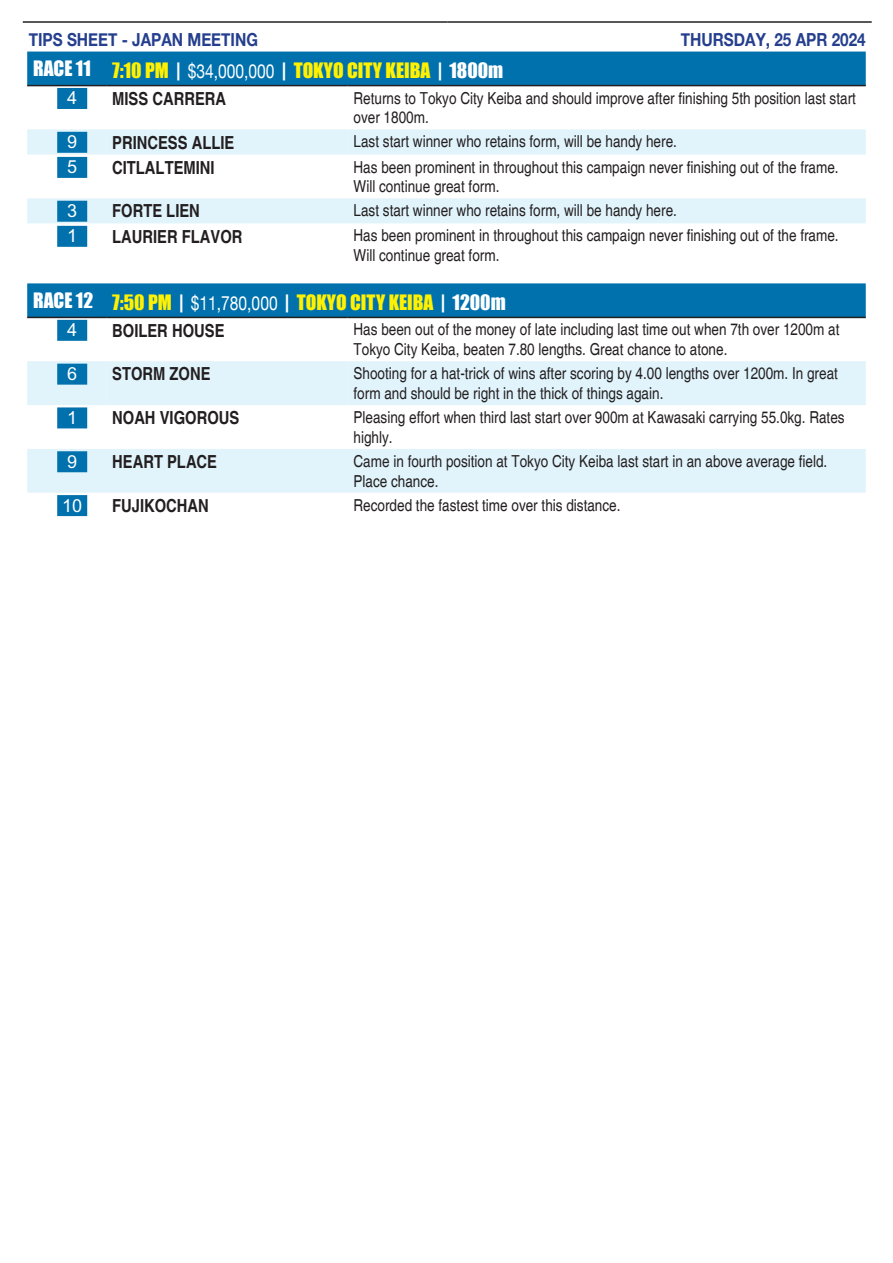
<style>
.page{position:relative;width:893px;height:1263px;background:#fff}
.page>*{position:absolute;margin:0;border:0;box-sizing:border-box;transform-origin:0 0}
.Tips-Analysis-Header{font:19.5px "Impact";color:#fff101}
.Tips-Analysis-Header-2{font:19.5px "Impact";color:#fff}
.t1{font:700 condensed 18px "Helvetica";color:#231f20}
.t2{font:700 18px "Helvetica Neue";color:#253f8e;scale:.85 1}
.Tips-Num{font:700 18px "M Hei HK";color:#fff}
.Tips-Analysis-Body{font:condensed 16.5px/19.8px "Helvetica";color:#231f20}
.s1{color:#fff}
.s2{font-family:"Helvetica Neue";color:#fff}
</style>
<div class="page">
<hr style="left:23px;top:21px;width:424px;height:2px;background:#231f20">
<hr style="left:447px;top:21px;width:425px;height:2px;background:#231f20">
<div style="left:27px;top:52px;width:839px;height:33px;background:#0071ad"></div>
<svg style="left:27px;top:129px;width:839px;height:94px;fill:#e1f4fc"></svg>
<hr style="left:27px;top:85px;width:79px;height:1px;background:#231f20">
<hr style="left:106px;top:85px;width:242px;height:1px;background:#231f20">
<hr style="left:348px;top:85px;width:518px;height:1px;background:#231f20">
<div style="left:57px;top:88px;width:30px;height:21px;background:#0071ad"></div>
<div style="left:57px;top:132px;width:30px;height:21px;background:#0071ad"></div>
<div style="left:57px;top:157px;width:30px;height:21px;background:#0071ad"></div>
<div style="left:57px;top:201px;width:30px;height:21px;background:#0071ad"></div>
<div style="left:57px;top:226px;width:30px;height:21px;background:#0071ad"></div>
<div style="left:27px;top:283px;width:839px;height:34px;background:#0071ad"></div>
<svg style="left:27px;top:361px;width:839px;height:132px;fill:#e1f4fc"></svg>
<hr style="left:27px;top:317px;width:79px;height:1px;background:#231f20">
<hr style="left:106px;top:317px;width:242px;height:1px;background:#231f20">
<hr style="left:348px;top:317px;width:518px;height:1px;background:#231f20">
<div style="left:57px;top:320px;width:30px;height:21px;background:#0071ad"></div>
<div style="left:57px;top:364px;width:30px;height:21px;background:#0071ad"></div>
<div style="left:57px;top:407px;width:30px;height:21px;background:#0071ad"></div>
<div style="left:57px;top:451px;width:30px;height:21px;background:#0071ad"></div>
<div style="left:57px;top:495px;width:30px;height:21px;background:#0071ad"></div>
<p class="t2" style="left:29px;top:28px;width:271px">TIPS SHEET - JAPAN MEETING</p>
<p class="t2" style="left:681px;top:28px;width:219px">THURSDAY, 25 APR 2024</p>
<p class="Tips-Analysis-Header-2" style="left:33px;top:53px;width:59px">RACE 11</p>
<p class="Tips-Analysis-Header" style="left:112px;top:55px;width:393px">7:10 PM <span class="s1">|</span> <span class="s2">$34,000,000</span> <span class="s1">|</span> TOKYO CITY KEIBA <span class="s1">| 1800m</span></p>
<p class="Tips-Num" style="left:67px;top:85px;width:12px">4</p>
<p class="t1" style="left:112px;top:87px;width:115px">MISS CARRERA</p>
<p class="Tips-Analysis-Body" style="left:354px;top:88px;width:504px">Returns to Tokyo City Keiba and should improve after finishing 5th position last start over 1800m.</p>
<p class="Tips-Num" style="left:67px;top:129px;width:12px">9</p>
<p class="t1" style="left:112px;top:131px;width:124px">PRINCESS ALLIE</p>
<p class="Tips-Analysis-Body" style="left:354px;top:132px;width:325px">Last start winner who retains form, will be handy here.</p>
<p class="Tips-Num" style="left:67px;top:154px;width:12px">5</p>
<p class="t1" style="left:112px;top:156px;width:104px">CITLALTEMINI</p>
<p class="Tips-Analysis-Body" style="left:354px;top:157px;width:487px">Has been prominent in throughout this campaign never finishing out of the frame.<br>Will continue great form.</p>
<p class="Tips-Num" style="left:67px;top:198px;width:12px">3</p>
<p class="t1" style="left:112px;top:200px;width:89px">FORTE LIEN</p>
<p class="Tips-Analysis-Body" style="left:354px;top:201px;width:325px">Last start winner who retains form, will be handy here.</p>
<p class="Tips-Num" style="left:67px;top:223px;width:12px">1</p>
<p class="t1" style="left:112px;top:225px;width:132px">LAURIER FLAVOR</p>
<p class="Tips-Analysis-Body" style="left:354px;top:226px;width:487px">Has been prominent in throughout this campaign never finishing out of the frame.<br>Will continue great form.</p>
<p class="Tips-Analysis-Header-2" style="left:33px;top:285px;width:61px">RACE 12</p>
<p class="Tips-Analysis-Header" style="left:112px;top:287px;width:395px">7:50 PM <span class="s1">|</span> <span class="s2">$11,780,000</span> <span class="s1">|</span> TOKYO CITY KEIBA <span class="s1">| 1200m</span></p>
<p class="Tips-Num" style="left:67px;top:317px;width:12px">4</p>
<p class="t1" style="left:112px;top:319px;width:114px">BOILER HOUSE</p>
<p class="Tips-Analysis-Body" style="left:354px;top:320px;width:487px">Has been out of the money of late including last time out when 7th over 1200m at<br>Tokyo City Keiba, beaten 7.80 lengths. Great chance to atone.</p>
<p class="Tips-Num" style="left:67px;top:360px;width:12px">6</p>
<p class="t1" style="left:112px;top:363px;width:100px">STORM ZONE</p>
<p class="Tips-Analysis-Body" style="left:354px;top:364px;width:486px">Shooting for a hat-trick of wins after scoring by 4.00 lengths over 1200m. In great form and should be right in the thick of things again.</p>
<p class="Tips-Num" style="left:67px;top:404px;width:12px">1</p>
<p class="t1" style="left:112px;top:407px;width:129px">NOAH VIGOROUS</p>
<p class="Tips-Analysis-Body" style="left:354px;top:407px;width:493px">Pleasing effort when third last start over 900m at Kawasaki carrying 55.0kg. Rates highly.</p>
<p class="Tips-Num" style="left:67px;top:448px;width:12px">9</p>
<p class="t1" style="left:112px;top:451px;width:106px">HEART PLACE</p>
<p class="Tips-Analysis-Body" style="left:354px;top:451px;width:475px">Came in fourth position at Tokyo City Keiba last start in an above average field.<br>Place chance.</p>
<p class="Tips-Num" style="left:62px;top:492px;width:22px">10</p>
<p class="t1" style="left:112px;top:495px;width:98px">FUJIKOCHAN</p>
<p class="Tips-Analysis-Body" style="left:354px;top:495px;width:268px">Recorded the fastest time over this distance.</p>
</div>
